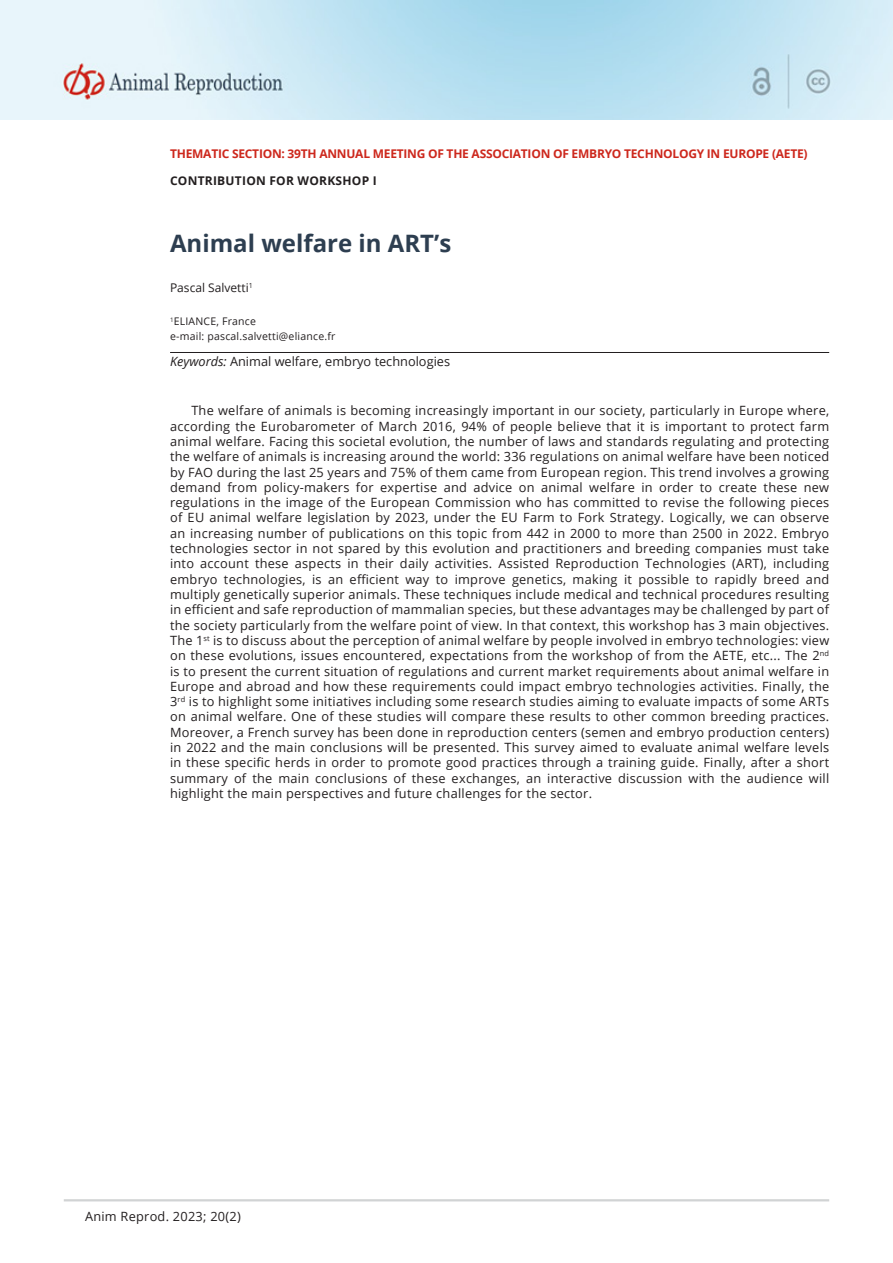
<style>
.page{position:relative;width:893px;height:1263px;background:#fff}
.page>*{position:absolute;margin:0;border:0;box-sizing:border-box;transform-origin:0 0}
.ArticleTitle{font:700 24px "Open Sans";color:#2d3e50}
.Abstract{font:12.75px/15.3px "Open Sans";letter-spacing:.02em;color:#231f20;text-align:justify}
.Keywords{font:12.75px "Open Sans";color:#231f20}
.Abstract-2{font:700 12px "Open Sans";letter-spacing:-.02em;color:#cd281d}
.t1{font:700 12px "Open Sans";letter-spacing:.02em;color:#231f20}
.Authors{font:12px "Open Sans";color:#231f20}
.Correspondence{font:10.5px "Open Sans";letter-spacing:.02em;color:#231f20}
.Affiliations{font:10.5px "Open Sans";letter-spacing:.02em;color:#231f20}
.s1{font-style:italic}
</style>
<div class="page">
<img style="left:1px;top:1px;width:892px;height:118px">
<hr style="left:64px;top:1199px;width:765px;height:2px;background:#d1d3d4">
<hr style="left:170px;top:352px;width:659px;height:1px;background:#231f20">
<p class="Abstract-2" style="left:170px;top:146px;width:83px">TH EMATIC SECTION</p>
<p class="Abstract-2" style="left:282px;top:146px;width:48px">: 39TH ANNU</p>
<p class="Abstract-2" style="left:355px;top:146px;width:125px">AL MEETING OF TH E ASSOCI</p>
<p class="Abstract-2" style="left:513px;top:146px;width:17px">ATION</p>
<p class="Abstract-2" style="left:553px;top:146px;width:94px">OF EMBRYO TECHNO</p>
<p class="Abstract-2" style="left:672px;top:146px;width:60px">LOGY IN EUROP</p>
<p class="Abstract-2" style="left:763px;top:146px;width:46px">E (AETE)</p>
<p class="t1" style="left:170px;top:172px;width:208px">CONTRIBUTION FOR WORKSHOP I</p>
<p class="ArticleTitle" style="left:170px;top:227px;width:283px">ANIMAL WELFARE IN ART’S</p>
<p class="Authors" style="left:170px;top:279px;width:84px">Pascal Salvetti<sup>1</sup></p>
<p class="Affiliations" style="left:170px;top:314px;width:87px"><sup>1</sup>ELIANCE, France</p>
<p class="Correspondence" style="left:170px;top:329px;width:167px">e-mail: pascal.salvetti@eliance.fr</p>
<p class="Keywords" style="left:170px;top:353px;width:282px"><span class="s1">Keywords:</span> Animal welfare, embryo technologies</p>
<p class="Abstract" style="left:170px;top:403px;width:661px;text-indent:21px">The welfare of animals is becoming increasingly important in our society, particularly in Europe where, according the Eurobarometer of March 2016, 94% of people believe that it is important to protect farm animal welfare. Facing this societal evolution, the number of laws and standards regulating and protecting the welfare of animals is increasing around the world: 336 regulations on animal welfare have been noticed by FAO during the last 25 years and 75% of them came from European region. This trend involves a growing demand from policy-makers for expertise and advice on animal welfare in order to create these new regulations in the image of the European Commission who has committed to revise the following pieces of EU animal welfare legislation by 2023, under the EU Farm to Fork Strategy. Logically, we can observe an increasing number of publications on this topic from 442 in 2000 to more than 2500 in 2022. Embryo technologies sector in not spared by this evolution and practitioners and breeding companies must take into account these aspects in their daily activities. Assisted Reproduction Technologies (ART), including embryo technologies, is an efficient way to improve genetics, making it possible to rapidly breed and multiply genetically superior animals. These techniques include medical and technical procedures resulting in efficient and safe reproduction of mammalian species, but these advantages may be challenged by part of the society particularly from the welfare point of view. In that context, this workshop has 3 main objectives.<br>The 1<sup>st</sup> is to discuss about the perception of animal welfare by people involved in embryo technologies: view on these evolutions, issues encountered, expectations from the workshop of from the AETE, etc... The 2<sup>nd </sup>is to present the current situation of regulations and current market requirements about animal welfare in Europe and abroad and how these requirements could impact embryo technologies activities. Finally, the 3<sup>rd</sup> is to highlight some initiatives including some research studies aiming to evaluate impacts of some ARTs on animal welfare. One of these studies will compare these results to other common breeding practices.<br>Moreover, a French survey has been done in reproduction centers (semen and embryo production centers) in 2022 and the main conclusions will be presented. This survey aimed to evaluate animal welfare levels in these specific herds in order to promote good practices through a training guide. Finally, after a short summary of the main conclusions of these exchanges, an interactive discussion with the audience will highlight the main perspectives and future challenges for the sector.</p>
<p class="Abstract" style="left:85px;top:1208px;width:157px">Anim Reprod. 2023; 20(2)</p>
</div>
